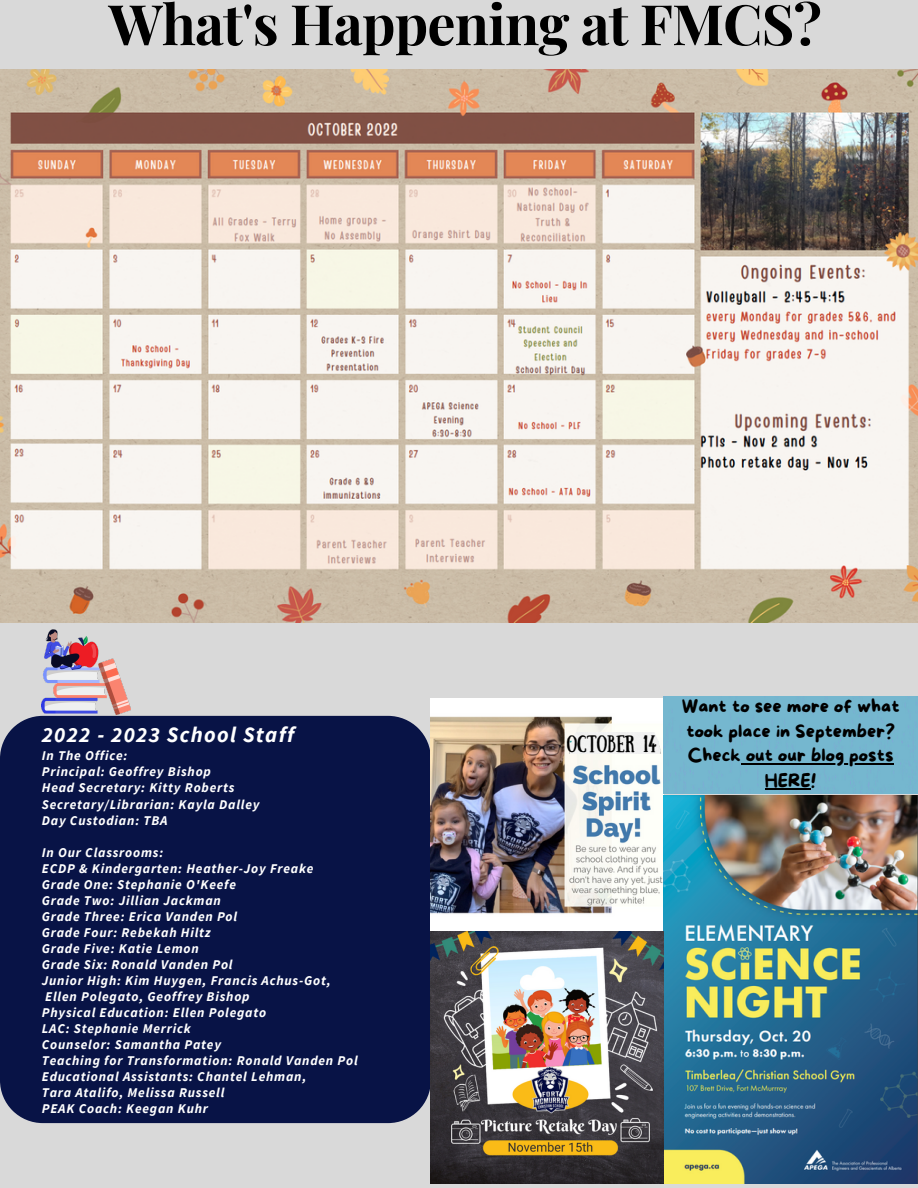
<style>
.page{position:relative;width:918px;height:1188px;background:#d9d9d9}
.page>*{position:absolute;margin:0;border:0;box-sizing:border-box;transform-origin:0 0}
.t1{font:700 55.95px "Playfair Display";letter-spacing:-.015em;color:#000}
.t2{font:italic 700 21.9px "Source Sans Pro";letter-spacing:.06em;color:#fff}
.t3{font:18px/24.8px "More Sugar";color:#000;text-align:center}
.t4{font:16.95px "Sunday";color:#000}
.t5{font:italic 700 13.35px/16px "Source Sans Pro";letter-spacing:.06em;color:#fff}
</style>
<div class="page">
<div style="left:0;top:716px;width:431px;height:407px;background:#081346"></div>
<img style="left:42px;top:629px;width:89px;height:86px">
<img style="left:431px;top:698px;width:232px;height:485px">
<img style="left:0;top:70px;width:918px;height:552px">
<img style="left:663px;top:795px;width:255px;height:388px">
<img style="left:567px;top:733px;width:96px;height:21px">
<div style="left:663px;top:697px;width:255px;height:96px;background:#75b7cf"></div>
<hr style="left:741px;top:763px;width:153px;height:2px;background:#000">
<hr style="left:765px;top:788px;width:46px;height:1px;background:#000">
<h1 class="t1" style="left:109px;top:-15px;width:715px">What's Happening at FMCS?</h1>
<h2 class="t2" style="left:42px;top:721px;width:254px">2022 - 2023 School Staff</h2>
<p class="t5" style="left:42px;top:748px;width:219px">In The Office:<br>Principal: Geoffrey Bishop<br>Head Secretary: Kitty Roberts<br>Secretary/Librarian: Kayla Dalley<br>Day Custodian: TBA</p>
<p class="t5" style="left:42px;top:844px;width:317px">In Our Classrooms:<br>ECDP &amp; Kindergarten: Heather-Joy Freake<br>Grade One: Stephanie O'Keefe<br>Grade Two: Jillian Jackman<br>Grade Three: Erica Vanden Pol<br>Grade Four: Rebekah Hiltz<br>Grade Five: Katie Lemon<br>Grade Six: Ronald Vanden Pol<br>Junior High: Kim Huygen, Francis Achus-Got,<br>Ellen Polegato, Geoffrey Bishop<br>Physical Education: Ellen Polegato<br>LAC: Stephanie Merrick<br>Counselor: Samantha Patey<br>Teaching for Transformation: Ronald Vanden Pol<br>Educational Assistants: Chantel Lehman,<br>Tara Atalifo, Melissa Russell<br>PEAK Coach: Keegan Kuhr</p>
<p class="t4" style="left:567px;top:732px;width:91px">OCTOBER 14</p>
<h3 class="t3" style="left:682px;top:695px;width:219px">Want to see more of what took place in September?<br>Check out our blog posts<br>HERE!</h3>
</div>
